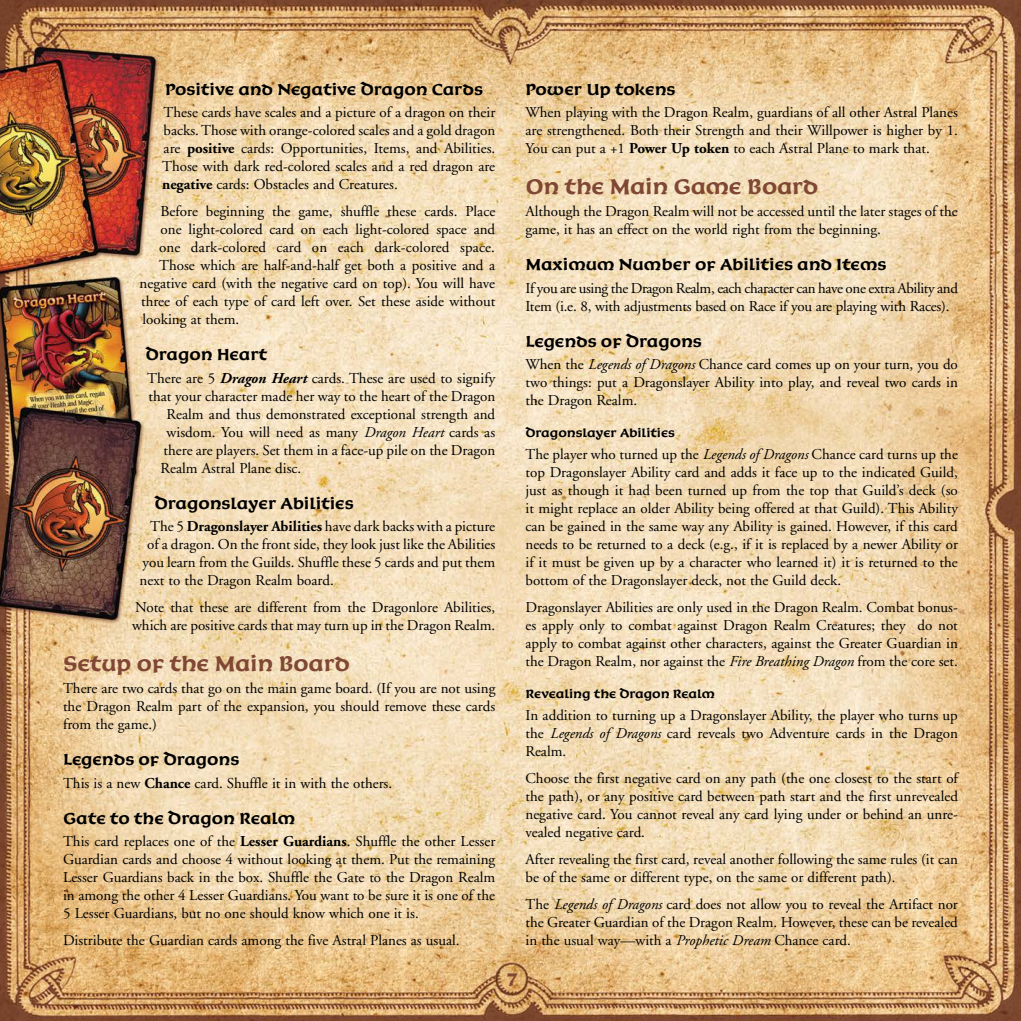
<style>
.page{position:relative;width:1021px;height:1021px;background:#fff}
.page>*{position:absolute;margin:0;border:0;box-sizing:border-box;transform-origin:0 0}
.t1{font:24px "Korigan ITCTT Bold";letter-spacing:-.005em;color:#7f4734}
.t2{font:21px "Korigan ITCTT Bold";color:#7f4734}
.t3{font:18px "Korigan ITCTT Bold";color:#000}
.t4{font:15px/18px "Adobe Garamond";color:#000;text-align:justify}
.t5{font:15px/18px "Adobe Garamond";letter-spacing:-.025em;color:#000}
.t6{font:13.5px "Korigan ITCTT Bold";color:#000}
.s1{font-weight:700}
.s2{font-weight:700;font-style:italic}
.s3{font-style:italic}
</style>
<div class="page">
<img style="left:0;top:0;width:1020px;height:1020px">
<p class="t3" style="left:165px;top:79px;width:319px">Positive and Negative Dragon Cards</p>
<p class="t4" style="left:162px;top:104px;width:335px">These cards have scales and a picture of a dragon on their backs. Those with orange-colored scales and a gold dragon are <span class="s1">positive</span> cards: Opportunities, Items, and Abilities.<br>Those with dark red-colored scales and a red dragon are <span class="s1">negative</span> cards: Obstacles and Creatures.</p>
<p class="t4" style="left:161px;top:203px;width:336px">Before beginning the game, shuffle these cards. Place</p>
<p class="t4" style="left:161px;top:221px;width:336px">one light-colored card on each light-colored space and</p>
<p class="t4" style="left:159px;top:239px;width:337px">one dark-colored card on each dark-colored space.</p>
<p class="t4" style="left:159px;top:257px;width:338px">Those which are half-and-half get both a positive and a</p>
<p class="t4" style="left:140px;top:275px;width:357px">negative card (with the negative card on top). You will have</p>
<p class="t4" style="left:141px;top:293px;width:356px">three of each type of card left over. Set these aside without</p>
<p class="t4" style="left:143px;top:311px;width:98px">looking at them.</p>
<p class="t3" style="left:146px;top:345px;width:123px">Dragon Heart</p>
<p class="t4" style="left:147px;top:369px;width:350px">There are 5 <span class="s2">Dragon Heart</span> cards. These are used to signify</p>
<p class="t4" style="left:149px;top:387px;width:348px">that your character made her way to the heart of the Dragon</p>
<p class="t4" style="left:167px;top:405px;width:330px">Realm and thus demonstrated exceptional strength and</p>
<p class="t4" style="left:167px;top:423px;width:330px">wisdom. You will need as many <span class="s3">Dragon Heart</span> cards as</p>
<p class="t4" style="left:164px;top:441px;width:333px">there are players. Set them in a face-up pile on the Dragon</p>
<p class="t4" style="left:161px;top:459px;width:142px">Realm Astral Plane disc.</p>
<p class="t3" style="left:155px;top:493px;width:201px">Dragonslayer Abilities</p>
<p class="t4" style="left:150px;top:518px;width:346px">The 5 <span class="s1">Dragonslayer Abilities</span> have dark backs with a picture</p>
<p class="t4" style="left:147px;top:536px;width:350px">of a dragon. On the front side, they look just like the Abilities</p>
<p class="t4" style="left:143px;top:554px;width:354px">you learn from the Guilds. Shuffle these 5 cards and put them</p>
<p class="t4" style="left:140px;top:572px;width:196px">next to the Dragon Realm board.</p>
<p class="t4" style="left:132px;top:599px;width:365px">Note that these are different from the Dragonlore Abilities, which are positive cards that may turn up in the Dragon Realm.</p>
<h1 class="t1" style="left:63px;top:650px;width:288px">Setup of the Main Board</h1>
<p class="t4" style="left:63px;top:680px;width:434px">There are two cards that go on the main game board. (If you are not using the Dragon Realm part of the expansion, you should remove these cards from the game.)</p>
<p class="t3" style="left:63px;top:750px;width:178px">Legends of Dragons</p>
<p class="t4" style="left:63px;top:774px;width:331px">This is a new <span class="s1">Chance</span> card. Shuffle it in with the others.</p>
<p class="t3" style="left:63px;top:808px;width:234px">Gate to the Dragon Realm</p>
<p class="t4" style="left:63px;top:833px;width:434px">This card replaces one of the <span class="s1">Lesser Guardians</span>. Shuffle the other Lesser Guardian cards and choose 4 without looking at them. Put the remaining Lesser Guardians back in the box. Shuffle the Gate to the Dragon Realm in among the other 4 Lesser Guardians. You want to be sure it is one of the 5 Lesser Guardians, but no one should know which one it is.</p>
<p class="t4" style="left:63px;top:932px;width:398px">Distribute the Guardian cards among the five Astral Planes as usual.</p>
<p class="t3" style="left:525px;top:79px;width:151px">Power Up tokens</p>
<p class="t4" style="left:525px;top:104px;width:434px">When playing with the Dragon Realm, guardians of all other Astral Planes are strengthened. Both their Strength and their Willpower is higher by 1.<br>You can put a +1 <span class="s1">Power Up token</span> to each Astral Plane to mark that.</p>
<h1 class="t1" style="left:525px;top:173px;width:294px">On the Main Game Board</h1>
<p class="t4" style="left:525px;top:203px;width:434px">Although the Dragon Realm will not be accessed until the later stages of the game, it has an effect on the world right from the beginning.</p>
<p class="t3" style="left:525px;top:255px;width:362px">Maximum Number of Abilities and Items</p>
<p class="t5" style="left:525px;top:279px;width:434px">If you are using the Dragon Realm, each character can have one extra Ability and<br>Item (i.e. 8, with adjustments based on Race if you are playing with Races).</p>
<p class="t3" style="left:525px;top:331px;width:178px">Legends of Dragons</p>
<p class="t4" style="left:525px;top:356px;width:434px">When the <span class="s3">Legends of Dragons</span> Chance card comes up on your turn, you do two things: put a Dragonslayer Ability into play, and reveal two cards in the Dragon Realm.</p>
<p class="t6" style="left:525px;top:425px;width:151px">Dragonslayer Abilities</p>
<p class="t4" style="left:525px;top:446px;width:434px">The player who turned up the <span class="s3">Legends of Dragons</span> Chance card turns up the top Dragonslayer Ability card and adds it face up to the indicated Guild, just as though it had been turned up from the top that Guild’s deck (so it might replace an older Ability being offered at that Guild). This Ability can be gained in the same way any Ability is gained. However, if this card needs to be returned to a deck (e.g., if it is replaced by a newer Ability or if it must be given up by a character who learned it) it is returned to the bottom of the Dragonslayer deck, not the Guild deck.</p>
<p class="t4" style="left:525px;top:599px;width:434px">Dragonslayer Abilities are only used in the Dragon Realm. Combat bonus&shy;es apply only to combat against Dragon Realm Creatures; they do not apply to combat against other characters, against the Greater Guardian in the Dragon Realm, nor against the <span class="s3">Fire Breathing Dragon</span> from the core set.</p>
<p class="t6" style="left:525px;top:686px;width:191px">Revealing the Dragon Realm</p>
<p class="t4" style="left:525px;top:707px;width:434px">In addition to turning up a Dragonslayer Ability, the player who turns up the <span class="s3">Legends of Dragons</span> card reveals two Adventure cards in the Dragon Realm.</p>
<p class="t4" style="left:525px;top:770px;width:434px">Choose the first negative card on any path (the one closest to the start of the path), or any positive card between path start and the first unrevealed negative card. You cannot reveal any card lying under or behind an unre&shy;vealed negative card.</p>
<p class="t4" style="left:525px;top:851px;width:434px">After revealing the first card, reveal another following the same rules (it can be of the same or different type, on the same or different path).</p>
<p class="t4" style="left:525px;top:896px;width:434px">The <span class="s3">Legends of Dragons</span> card does not allow you to reveal the Artifact nor the Greater Guardian of the Dragon Realm. However, these can be revealed in the usual way—with a <span class="s3">Prophetic Dream</span> Chance card.</p>
<h2 class="t2" style="left:506px;top:968px;width:13px">7</h2>
</div>
